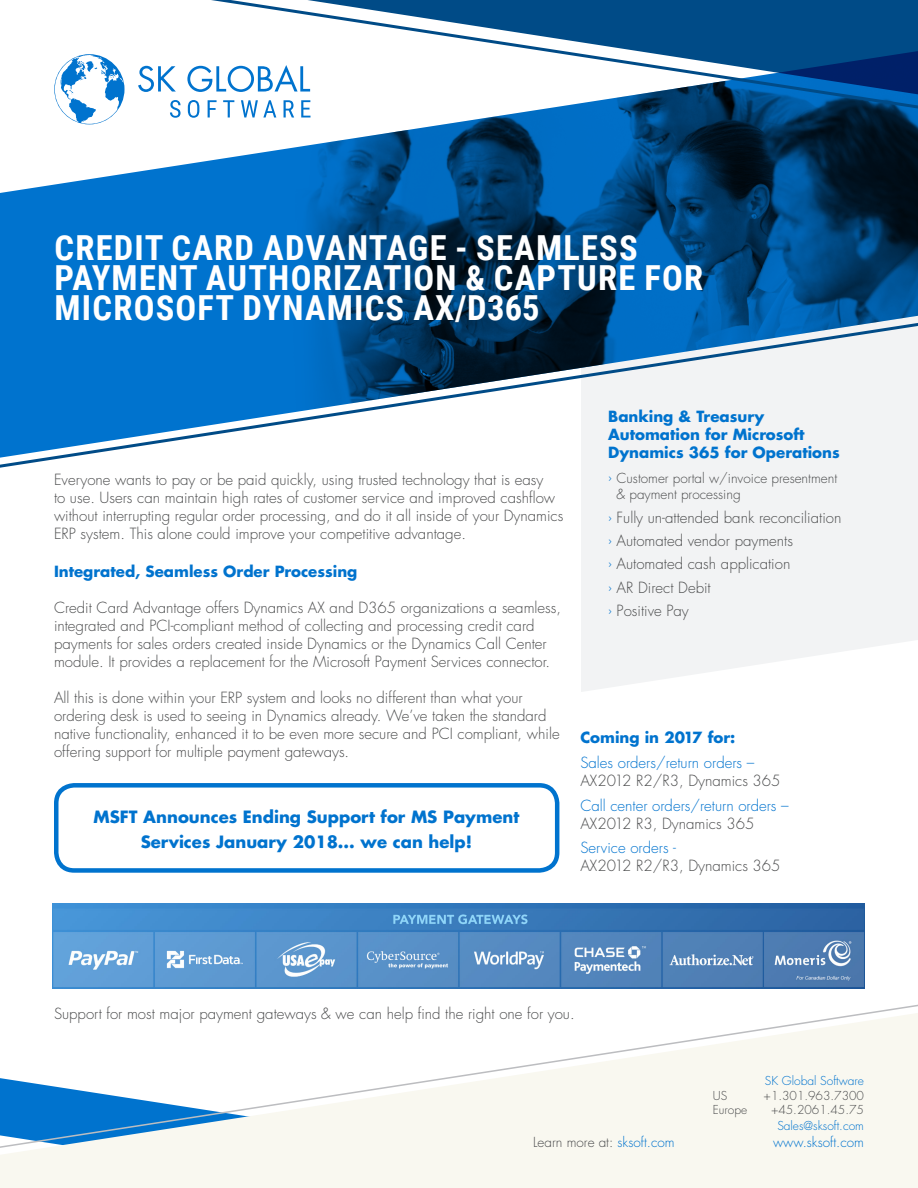
<style>
.page{position:relative;width:918px;height:1188px;background:#fff}
.page>*{position:absolute;margin:0;border:0;box-sizing:border-box;transform-origin:0 0}
.t1{font:700 34.5px/30px "Roboto Condensed";letter-spacing:.035em;color:#fff}
.t2{font:700 16.5px/25.2px "Futura";color:#0073ce;text-align:center}
.t3{font:300 15px/18px "Futura";color:#4b4c4d}
.t4{font:700 15px/18px "Futura";color:#0073ce}
.t5{font:300 15px "Futura";color:#0073ce}
.t6{font:300 13.5px/16.2px "Futura";color:#4b4c4d}
.t7{font:300 13.5px "Futura";color:#0073ce}
.t8{font:300 12px "Futura";color:#4b4c4d}
.t9{font:300 12px "Futura";color:#0073ce}
.s1{color:#0073ce}
.s2{font-size:13.5px;color:#0073ce}
</style>
<div class="page">
<svg style="left:581px;top:472px;width:337px;height:220px;fill:#f2f3f4"></svg>
<svg style="left:0;top:54px;width:279px;height:265px;fill:#0073ce"></svg>
<img style="left:279px;top:113px;width:639px;height:206px">
<svg style="left:129px;top:0;width:789px;height:113px"></svg>
<svg style="left:0;top:319px;width:918px;height:153px"></svg>
<div style="left:0;top:1151px;width:918px;height:37px;background:#f9f8f0"></div>
<svg style="left:0;top:1004px;width:918px;height:147px"></svg>
<div style="left:54px;top:783px;width:505px;height:90px;border:4px solid #0073ce;border-radius:18px"></div>
<img style="left:53px;top:904px;width:812px;height:85px">
<h1 class="t1" style="left:55px;top:232px;width:650px">CREDIT CARD ADVANTAGE - SEAMLESS<br>PAYMENT AUTHORIZATION &amp; CAPTURE FOR<br>MICROSOFT DYNAMICS AX/D365</h1>
<p class="t3" style="left:54px;top:470px;width:511px">Everyone wants to pay or be paid quickly, using trusted technology that is easy<br>to use. Users can maintain high rates of customer service and improved cashflow without interrupting regular order processing, and do it all inside of your Dynamics ERP system. This alone could improve your competitive advantage.</p>
<p class="t4" style="left:54px;top:562px;width:305px">Integrated, Seamless Order Processing</p>
<p class="t3" style="left:54px;top:598px;width:509px">Credit Card Advantage offers Dynamics AX and D365 organizations a seamless, integrated and PCI-compliant method of collecting and processing credit card payments for sales orders created inside Dynamics or the Dynamics Call Center module. It provides a replacement for the Microsoft Payment Services connector.</p>
<p class="t3" style="left:54px;top:688px;width:507px">All this is done within your ERP system and looks no different than what your ordering desk is used to seeing in Dynamics already. We’ve taken the standard native functionality, enhanced it to be even more secure and PCI compliant, while offering support for multiple payment gateways.</p>
<p class="t2" style="left:94px;top:804px;width:427px">MSFT Announces Ending Support for MS Payment<br>Services January 2018... we can help!</p>
<p class="t4" style="left:608px;top:407px;width:233px">Banking &amp; Treasury<br>Automation for Microsoft<br>Dynamics 365 for Operations</p>
<p class="t6" style="left:617px;top:470px;width:222px;text-indent:-8px"><span class="s1">›</span> Customer portal w/invoice presentment &amp; payment processing</p>
<p class="t3" style="left:608px;top:506px;width:235px;line-height:23.4px"><span class="s2">›</span> Fully un-attended bank reconciliation <span class="s2">›</span> Automated vendor payments<br><span class="s2">›</span> Automated cash application<br><span class="s2">›</span> AR Direct Debit<br><span class="s2">›</span> Positive Pay</p>
<p class="t4" style="left:580px;top:728px;width:156px">Coming in 2017 for:</p>
<p class="t5" style="left:580px;top:753px;width:175px">Sales orders/return orders –</p>
<p class="t3" style="left:580px;top:772px;width:202px">AX2012 R2/R3, Dynamics 365</p>
<p class="t5" style="left:580px;top:796px;width:210px">Call center orders/return orders –</p>
<p class="t3" style="left:580px;top:814px;width:175px">AX2012 R3, Dynamics 365</p>
<p class="t5" style="left:580px;top:838px;width:97px">Service orders -</p>
<p class="t3" style="left:580px;top:857px;width:202px">AX2012 R2/R3, Dynamics 365</p>
<p class="t3" style="left:54px;top:1005px;width:522px">Support for most major payment gateways &amp; we can help find the right one for you.</p>
<p class="t9" style="left:765px;top:1073px;width:101px">SK Global Software</p>
<p class="t8" style="left:713px;top:1088px;width:16px">US</p>
<p class="t8" style="left:764px;top:1088px;width:102px">+1.301.963.7300</p>
<p class="t8" style="left:713px;top:1102px;width:36px">Europe</p>
<p class="t8" style="left:771px;top:1102px;width:94px">+45.2061.45.75</p>
<p class="t9" style="left:777px;top:1118px;width:88px">Sales@sksoft.com</p>
<p class="t6" style="left:533px;top:1134px;width:143px">Learn more at: <span class="s1">sksoft.com</span></p>
<p class="t7" style="left:773px;top:1133px;width:92px">www.sksoft.com</p>
</div>
